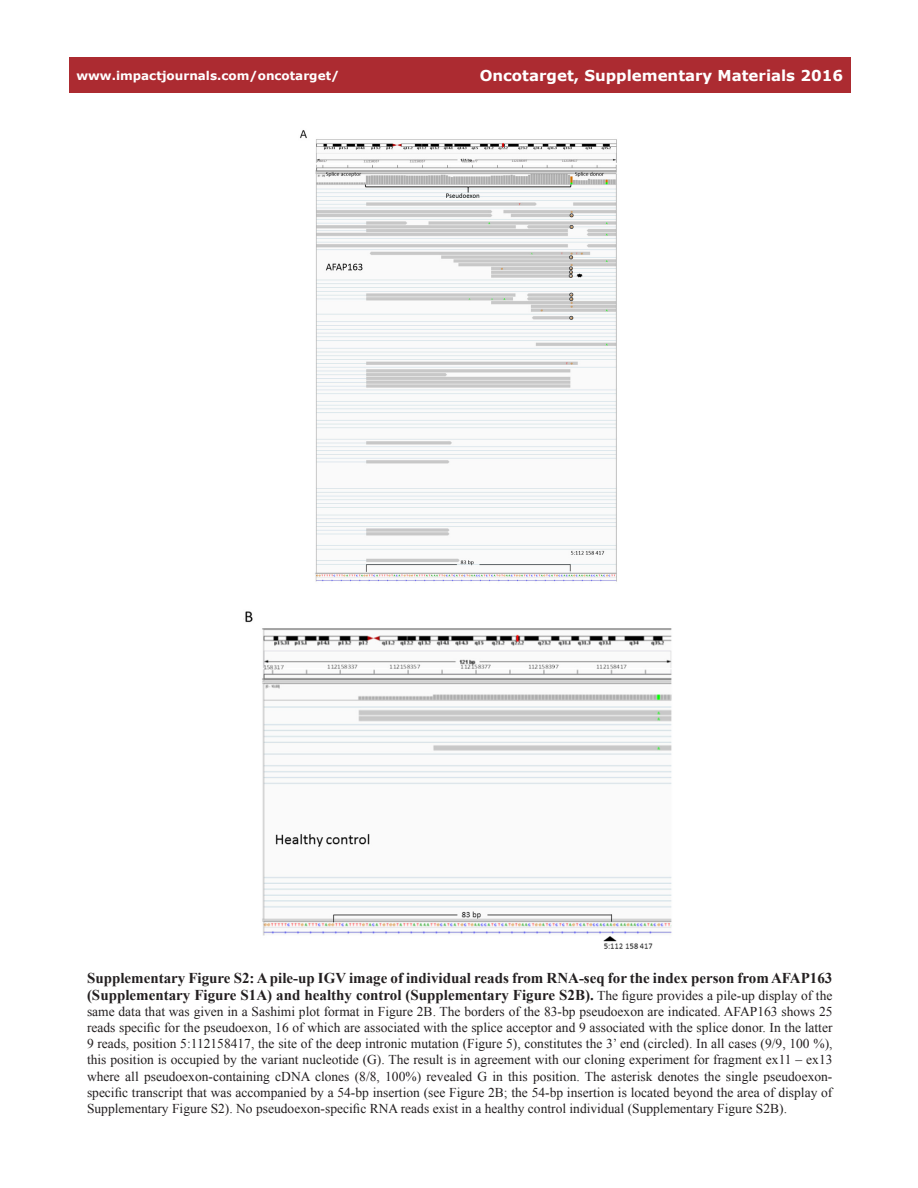
<style>
.page{position:relative;width:918px;height:1188px;background:#fff}
.page>*{position:absolute;margin:0;border:0;box-sizing:border-box;transform-origin:0 0}
.figuretext{font:700 15px/16.2px "Times New Roman";color:#231f20}
.t1{font:700 15px "Verdana";color:#fff}
.figuretext-2{font:13.5px/16.2px "Times New Roman";color:#231f20;text-align:justify}
.t2{font:700 12px "Verdana";color:#fff}
.s1{font-weight:400;font-size:13.5px}
</style>
<div class="page">
<div style="left:69px;top:57px;width:781px;height:36px;background:#ac2b31"></div>
<img style="left:300px;top:130px;width:317px;height:452px">
<img style="left:243px;top:611px;width:429px;height:338px">
<p class="t2" style="left:76px;top:67px;width:264px">www.impactjournals.com/oncotarget/</p>
<p class="t1" style="left:480px;top:65px;width:365px">Oncotarget, Supplementary Materials 2016</p>
<p class="figuretext" style="left:87px;top:970px;width:747px">Supplementary Figure S2: A pile-up IGV image of individual reads from RNA-seq for the index person from AFAP163 (Supplementary Figure S1A) and healthy control (Supplementary Figure S2B). <span class="s1">The figure provides a pile-up display of the</span></p>
<p class="figuretext-2" style="left:87px;top:1003px;width:747px">same data that was given in a Sashimi plot format in Figure 2B. The borders of the 83-bp pseudoexon are indicated. AFAP163 shows 25 reads specific for the pseudoexon, 16 of which are associated with the splice acceptor and 9 associated with the splice donor. In the latter 9 reads, position 5:112158417, the site of the deep intronic mutation (Figure 5), constitutes the 3’ end (circled). In all cases (9/9, 100 %), this position is occupied by the variant nucleotide (G). The result is in agreement with our cloning experiment for fragment ex11 – ex13 where all pseudoexon-containing cDNA clones (8/8, 100%) revealed G in this position. The asterisk denotes the single pseudoexon&shy;specific transcript that was accompanied by a 54-bp insertion (see Figure 2B; the 54-bp insertion is located beyond the area of display of Supplementary Figure S2). No pseudoexon-specific RNA reads exist in a healthy control individual (Supplementary Figure S2B).</p>
</div>
